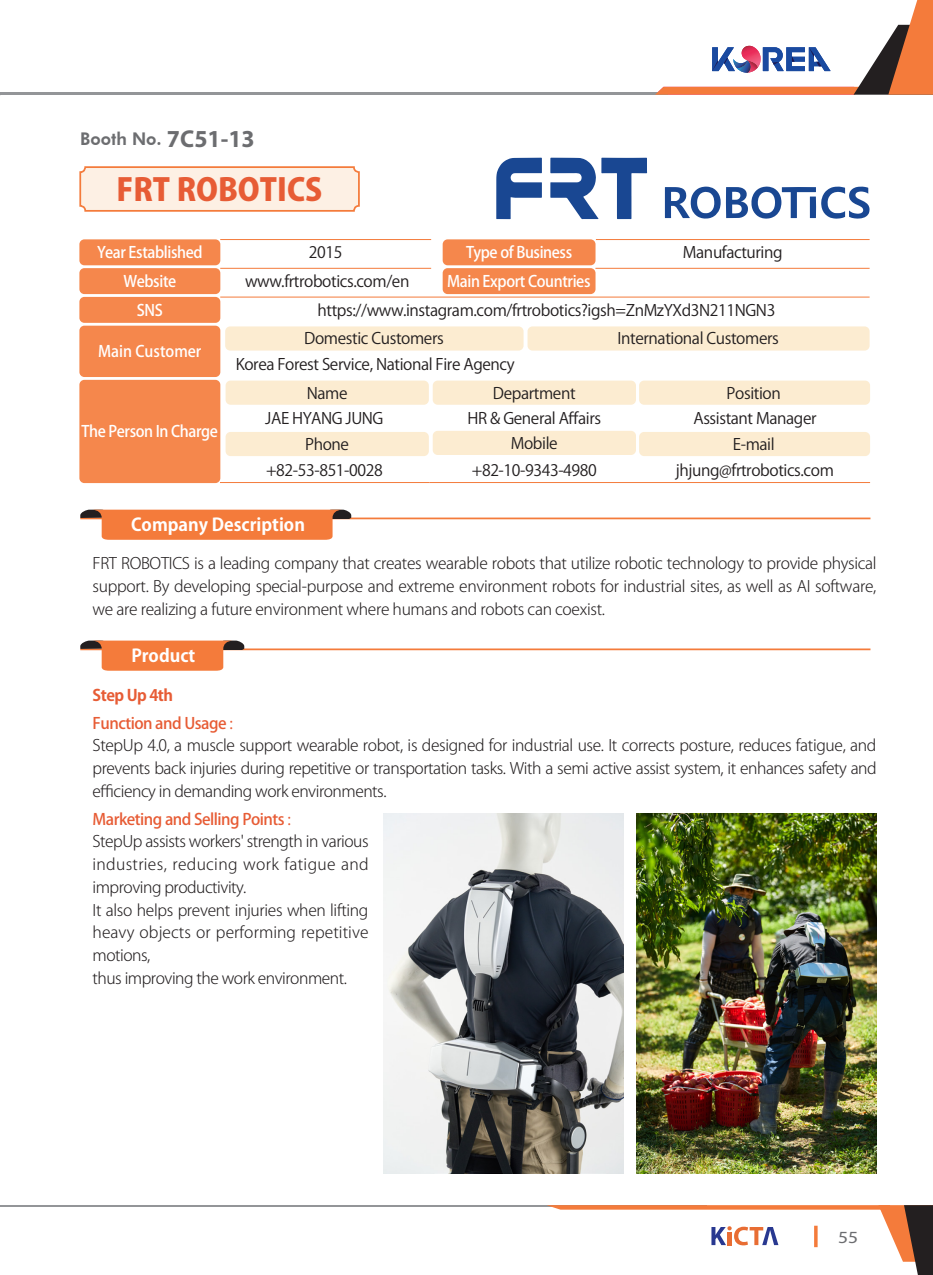
<style>
.page{position:relative;width:933px;height:1275px;background:#fff}
.page>*{position:absolute;margin:0;border:0;box-sizing:border-box;transform-origin:0 0}
.t1{font:800 30.8px "Koz Go Pr 6 N";color:#e75c35}
.t2{font:700 17.5px "Koz Go Pr 6 N";color:#fff}
.t3{font:800 17.5px "Futura BT";color:#6c6d70}
.t4{font:17.15px "Myriad Pro";color:#6c6d70;scale:1.15 1}
.t5{font:300 15.75px/22.8px "Koz Go Pr 6 N";letter-spacing:-.02em;color:#231f20;text-align:justify}
.t6{font:15.75px "Koz Go Pr 6 N";letter-spacing:-.025em;color:#231f20}
.t7{font:500 15.75px "Koz Go Pr 6 N";letter-spacing:-.025em;color:#fff;scale:.95 1}
.t8{font:500 15.75px "Koz Go Pr 6 N";letter-spacing:-.03em;color:#e75c35}
.t9{font:500 15.75px "Koz Go Pr 6 N";color:#fff;scale:.95 1}
.t10{font:700 15.75px "Koz Go Pr 6 N";letter-spacing:-.03em;color:#e75c35}
.s1{font-family:"Myriad Pro";font-weight:700;font-size:24.5px}
.s2{font-weight:400}
</style>
<div class="page">
<hr style="left:0;top:1205px;width:706px;height:2px;background:#939598">
<svg style="left:547px;top:1205px;width:386px;height:70px"></svg>
<hr style="left:0;top:93px;width:667px;height:2px;background:#939598">
<svg style="left:655px;top:0;width:278px;height:95px"></svg>
<hr style="left:80px;top:518px;width:790px;height:1px;background:#f47b3b">
<div style="left:330px;top:510px;width:21px;height:8px;background:#231f20"></div>
<svg style="left:80px;top:510px;width:262px;height:30px;background:#ef844c"></svg>
<hr style="left:80px;top:648px;width:790px;height:2px;background:#f47b3b">
<div style="left:223px;top:641px;width:21px;height:8px;background:#231f20"></div>
<svg style="left:80px;top:641px;width:154px;height:30px"></svg>
<div style="left:80px;top:167px;width:279px;height:44px;background:#fdf0e4;border-radius:5px"></div>
<div style="left:79px;top:166px;width:281px;height:46px;border:2px solid #f47b3b;border-radius:5px"></div>
<svg style="left:496px;top:158px;width:46px;height:61px"></svg>
<svg style="left:550px;top:158px;width:97px;height:61px"></svg>
<svg style="left:665px;top:187px;width:55px;height:32px"></svg>
<svg style="left:726px;top:186px;width:143px;height:33px"></svg>
<img style="left:383px;top:814px;width:240px;height:359px">
<img style="left:637px;top:814px;width:239px;height:359px">
<div style="left:79px;top:239px;width:141px;height:26px;background:#f5874c;border-radius:5px"></div>
<div style="left:442px;top:239px;width:153px;height:26px;background:#f5874c;border-radius:5px"></div>
<div style="left:442px;top:268px;width:153px;height:26px;background:#f5874c;border-radius:5px"></div>
<div style="left:79px;top:268px;width:141px;height:26px;background:#f5874c;border-radius:5px"></div>
<div style="left:79px;top:297px;width:141px;height:26px;background:#f5874c;border-radius:5px"></div>
<div style="left:79px;top:326px;width:141px;height:51px;background:#f5874c;border-radius:5px"></div>
<div style="left:79px;top:380px;width:141px;height:103px;background:#f5874c;border-radius:5px"></div>
<hr style="left:220px;top:239px;width:211px;height:1px;background:#f47b3b">
<hr style="left:596px;top:239px;width:273px;height:1px;background:#f47b3b">
<hr style="left:220px;top:268px;width:211px;height:1px;background:#f47b3b">
<hr style="left:595px;top:268px;width:274px;height:1px;background:#f47b3b">
<hr style="left:220px;top:297px;width:649px;height:1px;background:#f47b3b">
<div style="left:225px;top:326px;width:298px;height:25px;background:#fcecd1;border-radius:5px"></div>
<div style="left:527px;top:326px;width:342px;height:25px;background:#fcecd1;border-radius:5px"></div>
<hr style="left:220px;top:482px;width:210px;height:1px;background:#f47b3b">
<hr style="left:430px;top:482px;width:209px;height:1px;background:#f47b3b">
<hr style="left:639px;top:482px;width:231px;height:1px;background:#f47b3b">
<div style="left:225px;top:381px;width:204px;height:24px;background:#fcecd1;border-radius:5px"></div>
<div style="left:433px;top:381px;width:203px;height:24px;background:#fcecd1;border-radius:5px"></div>
<div style="left:639px;top:381px;width:231px;height:24px;background:#fcecd1;border-radius:5px"></div>
<div style="left:225px;top:432px;width:204px;height:24px;background:#fcecd1;border-radius:5px"></div>
<div style="left:433px;top:431px;width:203px;height:24px;background:#fcecd1;border-radius:5px"></div>
<div style="left:639px;top:432px;width:231px;height:24px;background:#fcecd1;border-radius:5px"></div>
<p class="t3" style="left:80px;top:128px;width:176px">Booth No. <span class="s1">7C51-13</span></p>
<p class="t1" style="left:117px;top:172px;width:207px">FRT ROBOTICS</p>
<p class="t7" style="left:97px;top:244px;width:113px">Year Established</p>
<p class="t6" style="left:309px;top:244px;width:35px">2015</p>
<p class="t7" style="left:466px;top:244px;width:113px">Type of Business</p>
<p class="t6" style="left:683px;top:244px;width:101px">Manufacturing</p>
<p class="t7" style="left:123px;top:273px;width:57px">Website</p>
<p class="t6" style="left:245px;top:273px;width:166px">www.frtrobotics.com/en</p>
<p class="t7" style="left:447px;top:273px;width:152px">Main Export Countries</p>
<p class="t7" style="left:137px;top:301px;width:29px">SNS</p>
<p class="t6" style="left:317px;top:301px;width:459px">https://www.instagram.com/frtrobotics?igsh=ZnMzYXd3N211NGN3</p>
<p class="t9" style="left:98px;top:343px;width:110px">Main Customer</p>
<p class="t6" style="left:304px;top:330px;width:141px">Domestic Customers</p>
<p class="t6" style="left:617px;top:330px;width:163px">International Customers</p>
<p class="t6" style="left:236px;top:355px;width:280px">Korea Forest Service, National Fire Agency</p>
<p class="t7" style="left:81px;top:422px;width:145px">The Person In Charge</p>
<p class="t6" style="left:307px;top:384px;width:42px">Name</p>
<p class="t6" style="left:493px;top:384px;width:84px">Department</p>
<p class="t6" style="left:726px;top:384px;width:56px">Position</p>
<p class="t6" style="left:265px;top:410px;width:120px">JAE HYANG JUNG</p>
<p class="t6" style="left:467px;top:410px;width:135px">HR &amp; General Affairs</p>
<p class="t6" style="left:693px;top:410px;width:125px">Assistant Manager</p>
<p class="t6" style="left:305px;top:435px;width:45px">Phone</p>
<p class="t6" style="left:511px;top:434px;width:48px">Mobile</p>
<p class="t6" style="left:733px;top:435px;width:43px">E-mail</p>
<p class="t6" style="left:266px;top:461px;width:118px">+82-53-851-0028</p>
<p class="t6" style="left:472px;top:461px;width:126px">+82-10-9343-4980</p>
<p class="t6" style="left:676px;top:461px;width:159px">jhjung@frtrobotics.com</p>
<p class="t2" style="left:131px;top:515px;width:175px">Company Description</p>
<p class="t5" style="left:93px;top:552px;width:785px">FRT ROBOTICS is a leading company that creates wearable robots that utilize robotic technology to provide physical support. By developing special-purpose and extreme environment robots for industrial sites, as well as AI software, we are realizing a future environment where humans and robots can coexist.</p>
<p class="t2" style="left:131px;top:646px;width:65px">Product</p>
<p class="t10" style="left:93px;top:686px;width:82px">Step Up 4th</p>
<p class="t8" style="left:93px;top:714px;width:142px">Function and Usage <span class="s2">:</span></p>
<p class="t5" style="left:93px;top:734px;width:785px">StepUp 4.0, a muscle support wearable robot, is designed for industrial use. It corrects posture, reduces fatigue, and prevents back injuries during repetitive or transportation tasks. With a semi active assist system, it enhances safety and efficiency in demanding work environments.</p>
<p class="t8" style="left:93px;top:810px;width:200px">Marketing and Selling Points <span class="s2">:</span></p>
<p class="t5" style="left:93px;top:830px;width:278px">StepUp assists workers' strength in various industries, reducing work fatigue and improving productivity.</p>
<p class="t5" style="left:93px;top:899px;width:277px">It also helps prevent injuries when lifting heavy objects or performing repetitive motions,</p>
<p class="t5" style="left:93px;top:967px;width:256px">thus improving the work environment.</p>
<p class="t4" style="left:838px;top:1227px;width:19px">55</p>
</div>
